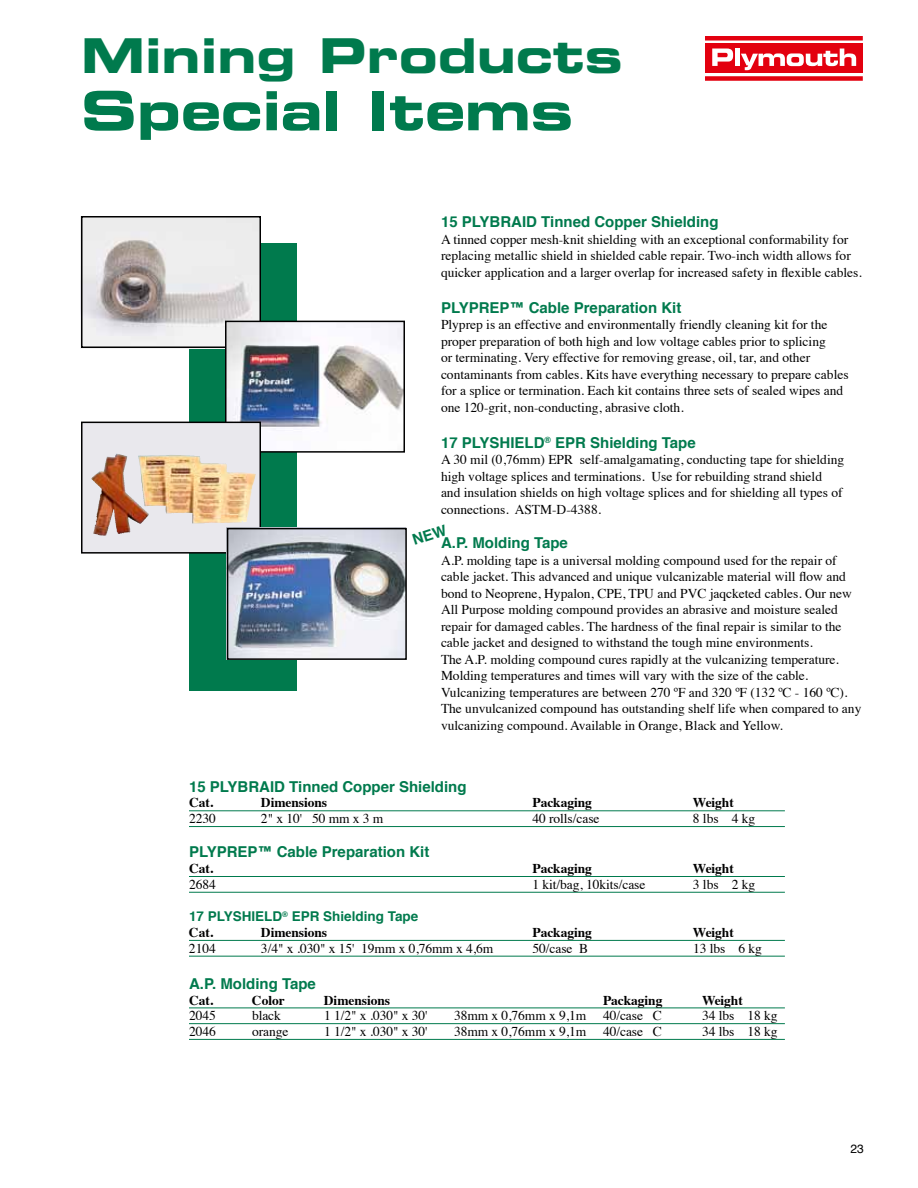
<style>
.page{position:relative;width:918px;height:1188px;background:#fff}
.page>*{position:absolute;margin:0;border:0;box-sizing:border-box;transform-origin:0 0}
.t1{font:54px "Eurostile Bold Extended Two";color:#007a4d}
.t2{font:48px "Eurostile Bold Extended Two";color:#007a4d}
.t3{font:700 15px "Helvetica";color:#007a4d}
.t4{font:13.5px/16.5px "Times";color:#000}
.t5{font:700 13.5px "Times";letter-spacing:-.005em;color:#000}
.t6{font:700 13.5px "Helvetica";color:#007a4d}
.t7{font:12px "Helvetica";color:#000}
</style>
<div class="page">
<div style="left:705px;top:44px;width:158px;height:29px;background:#e3000f"></div>
<svg style="left:705px;top:76px;width:158px;height:4px"></svg>
<div style="left:705px;top:36px;width:158px;height:5px;background:#e3000f"></div>
<svg style="left:712px;top:49px;width:21px;height:17px"></svg>
<div style="left:735px;top:49px;width:5px;height:17px;background:#fff"></div>
<svg style="left:741px;top:49px;width:115px;height:21px"></svg>
<hr style="left:189px;top:810px;width:596px;height:1px;background:#007a4d">
<hr style="left:189px;top:826px;width:596px;height:1px;background:#007a4d">
<hr style="left:189px;top:876px;width:596px;height:1px;background:#007a4d">
<hr style="left:189px;top:892px;width:596px;height:1px;background:#007a4d">
<hr style="left:189px;top:940px;width:596px;height:1px;background:#007a4d">
<hr style="left:189px;top:956px;width:596px;height:1px;background:#007a4d">
<hr style="left:189px;top:1008px;width:596px;height:1px;background:#007a4d">
<hr style="left:189px;top:1023px;width:596px;height:1px;background:#007a4d">
<hr style="left:189px;top:1039px;width:596px;height:1px;background:#007a4d">
<div style="left:189px;top:243px;width:108px;height:448px;background:#007a4d"></div>
<img style="left:84px;top:219px;width:174px;height:126px">
<div style="left:81px;top:216px;width:180px;height:132px;border:2px solid #000"></div>
<img style="left:228px;top:324px;width:174px;height:126px">
<div style="left:225px;top:321px;width:180px;height:132px;border:2px solid #000"></div>
<svg style="left:84px;top:425px;width:174px;height:126px;fill:#e9e8ed"></svg>
<img style="left:91px;top:455px;width:35px;height:81px">
<div style="left:81px;top:422px;width:180px;height:132px;border:2px solid #000"></div>
<img style="left:230px;top:531px;width:174px;height:126px">
<div style="left:227px;top:528px;width:180px;height:132px;border:2px solid #000"></div>
<h2 class="t2" style="left:81px;top:22px;width:543px">Mining Products</h2>
<h1 class="t1" style="left:81px;top:73px;width:494px">Special Items</h1>
<p class="t3" style="left:441px;top:210px;width:279px">15 PLYBRAID Tinned Copper Shielding</p>
<p class="t4" style="left:441px;top:230px;width:422px">A tinned copper mesh-knit shielding with an exceptional conformability for replacing metallic shield in shielded cable repair. Two-inch width allows for quicker application and a larger overlap for increased safety in flexible cables.</p>
<p class="t3" style="left:441px;top:295px;width:242px">PLYPREP™ Cable Preparation Kit</p>
<p class="t4" style="left:441px;top:315px;width:409px">Plyprep is an effective and environmentally friendly cleaning kit for the proper preparation of both high and low voltage cables prior to splicing<br>or terminating. Very effective for removing grease, oil, tar, and other contaminants from cables. Kits have everything necessary to prepare cables for a splice or termination. Each kit contains three sets of sealed wipes and one 120-grit, non-conducting, abrasive cloth.</p>
<p class="t3" style="left:441px;top:430px;width:256px">17 PLYSHIELD<sup>®</sup> EPR Shielding Tape</p>
<p class="t4" style="left:441px;top:450px;width:405px">A 30 mil (0,76mm) EPR self-amalgamating, conducting tape for shielding high voltage splices and terminations. Use for rebuilding strand shield and insulation shields on high voltage splices and for shielding all types of connections. ASTM-D-4388.</p>
<p class="t3" style="left:441px;top:531px;width:128px">A.P. Molding Tape</p>
<p class="t4" style="left:441px;top:551px;width:422px">A.P. molding tape is a universal molding compound used for the repair of cable jacket. This advanced and unique vulcanizable material will flow and bond to Neoprene, Hypalon, CPE, TPU and PVC jaqcketed cables. Our new All Purpose molding compound provides an abrasive and moisture sealed repair for damaged cables. The hardness of the final repair is similar to the cable jacket and designed to withstand the tough mine environments.<br>The A.P. molding compound cures rapidly at the vulcanizing temperature.<br>Molding temperatures and times will vary with the size of the cable.<br>Vulcanizing temperatures are between 270 ºF and 320 ºF (132 ºC - 160 ºC).<br>The unvulcanized compound has outstanding shelf life when compared to any vulcanizing compound. Available in Orange, Black and Yellow.</p>
<p class="t3" style="left:189px;top:774px;width:279px">15 PLYBRAID Tinned Copper Shielding</p>
<p class="t5" style="left:189px;top:790px;width:26px">Cat.</p>
<p class="t5" style="left:261px;top:790px;width:68px">Dimensions</p>
<p class="t5" style="left:532px;top:790px;width:61px">Packaging</p>
<p class="t5" style="left:693px;top:790px;width:42px">Weight</p>
<p class="t4" style="left:189px;top:809px;width:28px">2230</p>
<p class="t4" style="left:261px;top:809px;width:124px">2" x 10' 50 mm x 3 m</p>
<p class="t4" style="left:532px;top:809px;width:69px">40 rolls/case</p>
<p class="t4" style="left:693px;top:809px;width:64px">8 lbs 4 kg</p>
<p class="t3" style="left:189px;top:840px;width:242px">PLYPREP™ Cable Preparation Kit</p>
<p class="t5" style="left:189px;top:856px;width:26px">Cat.</p>
<p class="t5" style="left:532px;top:856px;width:61px">Packaging</p>
<p class="t5" style="left:693px;top:856px;width:42px">Weight</p>
<p class="t4" style="left:189px;top:875px;width:28px">2684</p>
<p class="t4" style="left:532px;top:875px;width:114px">1 kit/bag, 10kits/case</p>
<p class="t4" style="left:693px;top:875px;width:64px">3 lbs 2 kg</p>
<p class="t6" style="left:189px;top:906px;width:231px">17 PLYSHIELD<sup>®</sup> EPR Shielding Tape</p>
<p class="t5" style="left:189px;top:920px;width:26px">Cat.</p>
<p class="t5" style="left:261px;top:920px;width:68px">Dimensions</p>
<p class="t5" style="left:532px;top:920px;width:61px">Packaging</p>
<p class="t5" style="left:693px;top:920px;width:42px">Weight</p>
<p class="t4" style="left:189px;top:939px;width:28px">2104</p>
<p class="t4" style="left:261px;top:939px;width:234px">3/4" x .030" x 15' 19mm x 0,76mm x 4,6m</p>
<p class="t4" style="left:533px;top:939px;width:57px">50/case B</p>
<p class="t4" style="left:693px;top:939px;width:70px">13 lbs 6 kg</p>
<p class="t3" style="left:189px;top:971px;width:128px">A.P. Molding Tape</p>
<p class="t5" style="left:189px;top:987px;width:26px">Cat.</p>
<p class="t5" style="left:252px;top:987px;width:34px">Color</p>
<p class="t5" style="left:324px;top:987px;width:68px">Dimensions</p>
<p class="t5" style="left:603px;top:987px;width:61px">Packaging</p>
<p class="t5" style="left:702px;top:987px;width:42px">Weight</p>
<p class="t4" style="left:189px;top:1006px;width:28px">2045</p>
<p class="t4" style="left:252px;top:1006px;width:30px">black</p>
<p class="t4" style="left:324px;top:1006px;width:105px">1 1/2" x .030" x 30'</p>
<p class="t4" style="left:454px;top:1006px;width:209px">38mm x 0,76mm x 9,1m 40/case C</p>
<p class="t4" style="left:702px;top:1006px;width:77px">34 lbs 18 kg</p>
<p class="t4" style="left:189px;top:1022px;width:28px">2046</p>
<p class="t4" style="left:252px;top:1022px;width:38px">orange</p>
<p class="t4" style="left:324px;top:1022px;width:105px">1 1/2" x .030" x 30'</p>
<p class="t4" style="left:454px;top:1022px;width:209px">38mm x 0,76mm x 9,1m 40/case C</p>
<p class="t4" style="left:702px;top:1022px;width:77px">34 lbs 18 kg</p>
<p class="t7" style="left:851px;top:1140px;width:15px">23</p>
</div>
